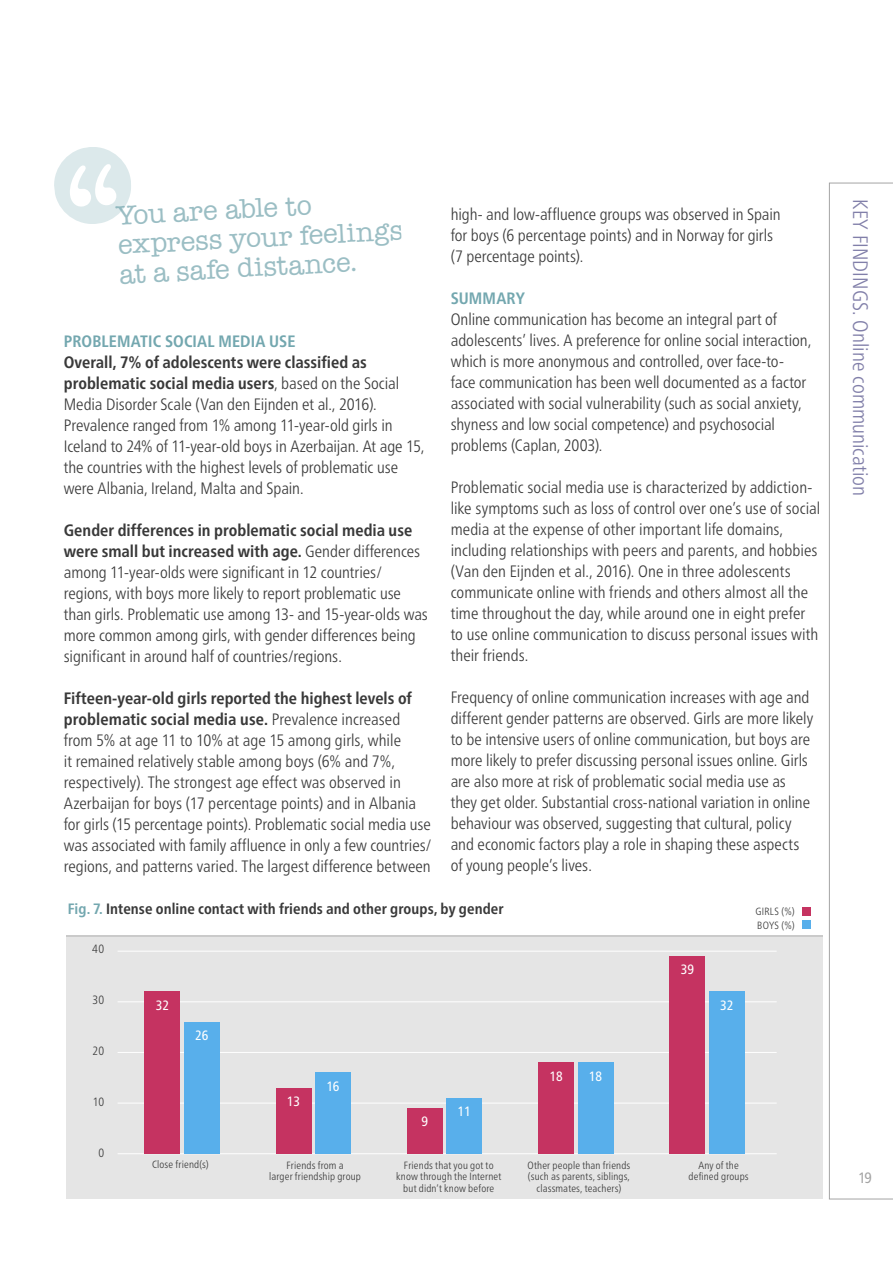
<style>
.page{position:relative;width:893px;height:1263px;background:#fff}
.page>*{position:absolute;margin:0;border:0;box-sizing:border-box;transform-origin:0 0}
.t1{font:27.9px/29.4px "American Typewriter";color:#9bbec4}
.t2{font:300 condensed 21px "Frutiger Neue LTW1 G";letter-spacing:.005em;color:#817fa9}
.Text_bodycopy_1st_pa{font:300 condensed 16.5px/21px "Frutiger Neue LTW1 G";color:#393939}
.LEVEL_3{font:700 condensed 16.5px "Frutiger Neue LTW1 G";letter-spacing:.01em;color:#73a7af}
.t3{font:700 condensed 15px "Frutiger Neue LT Pro";letter-spacing:.005em;color:#393939}
.t4{font:condensed 15px "Frutiger Neue LTW1 G";color:#a5a5a5}
.t5{font:condensed 13.5px "Frutiger Neue LTW1 G";color:#fff}
.t6{font:300 condensed 12px "Frutiger Neue LTW1 G";color:#393939}
.t7{font:300 condensed 10.5px/11.2px "Frutiger Neue LTW1 G";letter-spacing:.015em;color:#393939;text-align:center}
.s1{font-weight:700}
.s2{color:#73a7af}
</style>
<div class="page">
<svg style="left:829px;top:183px;width:64px;height:1016px"></svg>
<svg style="left:54px;top:147px;width:77px;height:77px"></svg>
<div style="left:66px;top:935px;width:756px;height:264px;background:#e5e5e5"></div>
<div style="left:66px;top:880px;width:756px;height:56px;background:#fff"></div>
<hr style="left:66px;top:936px;width:756px;height:1px;background:#cacaca">
<hr style="left:118px;top:951px;width:659px;height:1px;background:#fff">
<hr style="left:118px;top:1001px;width:659px;height:1px;background:#fff">
<hr style="left:118px;top:1052px;width:659px;height:1px;background:#fff">
<hr style="left:118px;top:1103px;width:659px;height:1px;background:#fff">
<hr style="left:118px;top:1153px;width:659px;height:1px;background:#fff">
<div style="left:184px;top:1022px;width:35px;height:132px;background:#58afeb"></div>
<div style="left:315px;top:1073px;width:36px;height:81px;background:#58afeb"></div>
<div style="left:447px;top:1098px;width:35px;height:56px;background:#58afeb"></div>
<div style="left:578px;top:1062px;width:35px;height:92px;background:#58afeb"></div>
<div style="left:709px;top:991px;width:35px;height:163px;background:#58afeb"></div>
<div style="left:145px;top:991px;width:35px;height:163px;background:#c53361"></div>
<div style="left:276px;top:1088px;width:35px;height:66px;background:#c53361"></div>
<div style="left:407px;top:1108px;width:36px;height:46px;background:#c53361"></div>
<div style="left:538px;top:1062px;width:36px;height:92px;background:#c53361"></div>
<div style="left:670px;top:956px;width:35px;height:198px;background:#c53361"></div>
<div style="left:802px;top:920px;width:9px;height:9px;background:#58afeb"></div>
<div style="left:802px;top:907px;width:9px;height:9px;background:#c53361"></div>
<p class="t1" style="left:116px;top:200px;width:287px;rotate:-3deg">You are able to express your feelings at a safe distance.</p>
<p class="LEVEL_3" style="left:64px;top:328px;width:233px">PROBLEMATIC SOCIAL MEDIA USE</p>
<p class="Text_bodycopy_1st_pa" style="left:64px;top:351px;width:362px"><span class="s1">Overall, 7% of adolescents were classified as problematic social media users</span>, based on the Social Media Disorder Scale (Van den Eijnden et al., 2016).<br>Prevalence ranged from 1% among 11-year-old girls in Iceland to 24% of 11-year-old boys in Azerbaijan. At age 15, the countries with the highest levels of problematic use were Albania, Ireland, Malta and Spain.</p>
<p class="Text_bodycopy_1st_pa" style="left:64px;top:519px;width:366px"><span class="s1">Gender differences in problematic social media use were small but increased with age.</span> Gender differences among 11-year-olds were significant in 12 countries/ regions, with boys more likely to report problematic use than girls. Problematic use among 13- and 15-year-olds was more common among girls, with gender differences being significant in around half of countries/regions.</p>
<p class="Text_bodycopy_1st_pa" style="left:64px;top:687px;width:370px"><span class="s1">Fifteen-year-old girls reported the highest levels of problematic social media use.</span> Prevalence increased from 5% at age 11 to 10% at age 15 among girls, while<br>it remained relatively stable among boys (6% and 7%, respectively). The strongest age effect was observed in Azerbaijan for boys (17 percentage points) and in Albania for girls (15 percentage points). Problematic social media use was associated with family affluence in only a few countries/ regions, and patterns varied. The largest difference between</p>
<p class="Text_bodycopy_1st_pa" style="left:451px;top:204px;width:331px">high- and low-affluence groups was observed in Spain for boys (6 percentage points) and in Norway for girls (7 percentage points).</p>
<p class="LEVEL_3" style="left:451px;top:286px;width:76px">SUMMARY</p>
<p class="Text_bodycopy_1st_pa" style="left:451px;top:309px;width:362px">Online communication has become an integral part of adolescents’ lives. A preference for online social interaction, which is more anonymous and controlled, over face-to&shy;face communication has been well documented as a factor associated with social vulnerability (such as social anxiety, shyness and low social competence) and psychosocial problems (Caplan, 2003).</p>
<p class="Text_bodycopy_1st_pa" style="left:451px;top:477px;width:371px">Problematic social media use is characterized by addiction&shy;like symptoms such as loss of control over one’s use of social media at the expense of other important life domains, including relationships with peers and parents, and hobbies (Van den Eijnden et al., 2016). One in three adolescents communicate online with friends and others almost all the time throughout the day, while around one in eight prefer to use online communication to discuss personal issues with their friends.</p>
<p class="Text_bodycopy_1st_pa" style="left:451px;top:687px;width:364px">Frequency of online communication increases with age and different gender patterns are observed. Girls are more likely to be intensive users of online communication, but boys are more likely to prefer discussing personal issues online. Girls are also more at risk of problematic social media use as they get older. Substantial cross-national variation in online behaviour was observed, suggesting that cultural, policy and economic factors play a role in shaping these aspects of young people’s lives.</p>
<p class="t3" style="left:68px;top:900px;width:437px"><span class="s2">Fig. 7.</span> Intense online contact with friends and other groups, by gender</p>
<p class="t6" style="left:92px;top:942px;width:13px">40</p>
<p class="t6" style="left:92px;top:993px;width:13px">30</p>
<p class="t6" style="left:93px;top:1044px;width:13px">20</p>
<p class="t6" style="left:93px;top:1095px;width:13px">10</p>
<p class="t6" style="left:98px;top:1146px;width:7px">0</p>
<p class="t5" style="left:156px;top:997px;width:15px">32</p>
<p class="t5" style="left:195px;top:1027px;width:15px">26</p>
<p class="t5" style="left:287px;top:1093px;width:15px">13</p>
<p class="t5" style="left:326px;top:1078px;width:15px">16</p>
<p class="t5" style="left:421px;top:1114px;width:8px">9</p>
<p class="t5" style="left:458px;top:1103px;width:15px">11</p>
<p class="t5" style="left:549px;top:1068px;width:15px">18</p>
<p class="t5" style="left:589px;top:1068px;width:15px">18</p>
<p class="t5" style="left:681px;top:961px;width:15px">39</p>
<p class="t7" style="left:755px;top:904px;width:41px;line-height:13.8px;text-align:left">GIRLS (%)<br>BOYS (%)</p>
<p class="t5" style="left:720px;top:997px;width:15px">32</p>
<p class="t7" style="left:152px;top:1159px;width:58px">Close friend(s)</p>
<p class="t7" style="left:269px;top:1160px;width:93px">Friends from a<br>larger friendship group</p>
<p class="t7" style="left:396px;top:1160px;width:107px">Friends that you got to know through the Internet but didn’t know before</p>
<p class="t7" style="left:527px;top:1160px;width:104px">Other people than friends (such as parents, siblings, classmates, teachers)</p>
<p class="t7" style="left:688px;top:1160px;width:62px">Any of the defined groups</p>
<p class="t2" style="left:873px;top:199px;width:299px;rotate:90deg">KEY FINDINGS. Online communication</p>
<p class="t4" style="left:859px;top:1169px;width:15px">19</p>
</div>
